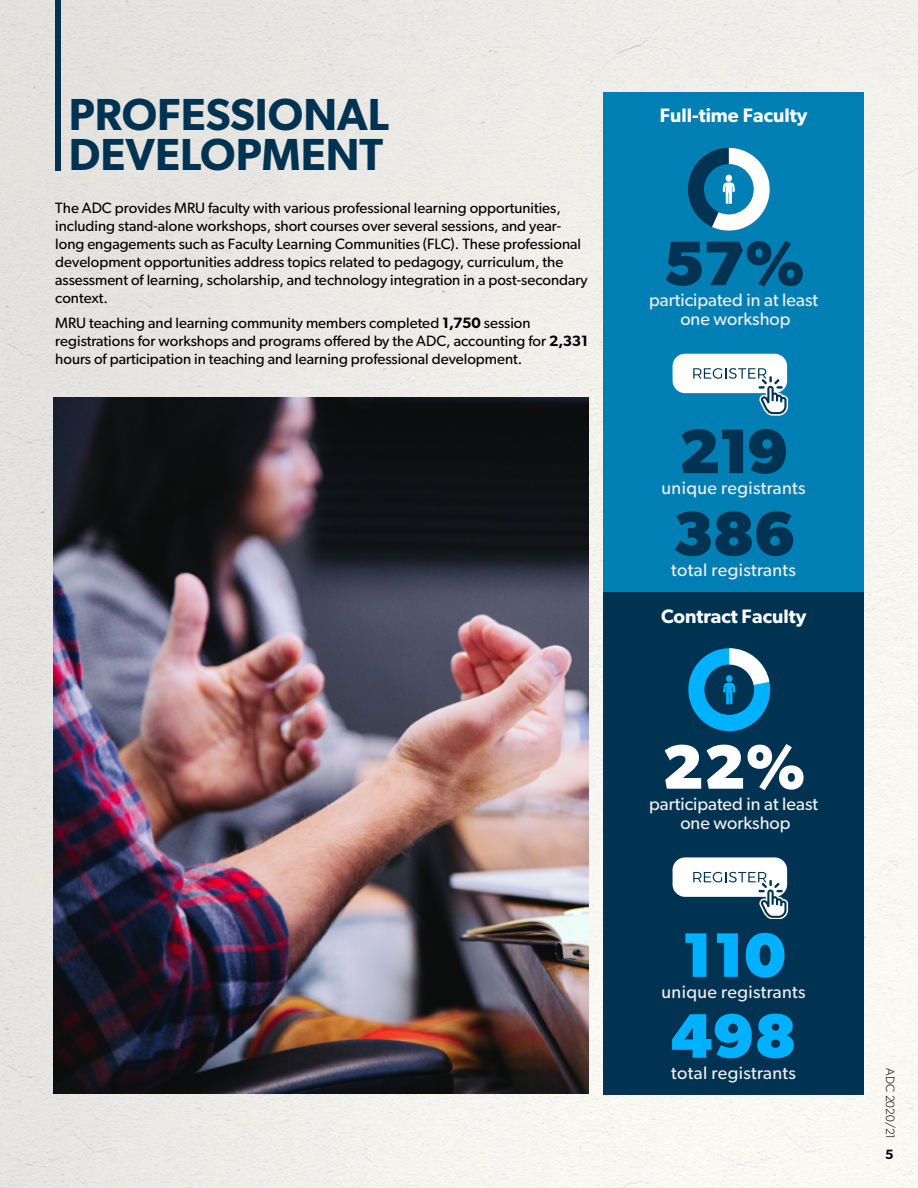
<style>
.page{position:relative;width:918px;height:1188px;background:#fff}
.page>*{position:absolute;margin:0;border:0;box-sizing:border-box;transform-origin:0 0}
.t1{font:700 63px "Gibson";letter-spacing:-.025em;color:#003352}
.t2{font:700 63px "Gibson";color:#00b1ff}
.t3{font:700 63px "Gibson";color:#fff}
.t4{font:600 45px/40.5px "Gibson";color:#003352}
.t5{font:600 19.5px "Gibson";color:#fff}
.t6{font:18px "Gibson";letter-spacing:.01em;color:#f1f1f2}
.t7{font:15px/18px "Gibson";color:#000}
.t8{font:600 13.5px "Gibson";color:#000}
.t9{font:300 12px "Gibson";color:#000}
.s1{font-weight:600}
</style>
<div class="page">
<img style="left:0;top:0;width:918px;height:1188px">
<div style="left:603px;top:93px;width:261px;height:502px;background:#007fb5"></div>
<div style="left:603px;top:592px;width:261px;height:503px;background:#003352"></div>
<svg style="left:688px;top:148px;width:82px;height:83px"></svg>
<svg style="left:688px;top:648px;width:82px;height:83px"></svg>
<div style="left:673px;top:354px;width:114px;height:39px;background:#fff;border-radius:13px"></div>
<svg style="left:693px;top:368px;width:95px;height:47px"></svg>
<div style="left:673px;top:857px;width:114px;height:40px;background:#fff;border-radius:13px"></div>
<svg style="left:693px;top:872px;width:95px;height:47px"></svg>
<div style="left:55px;top:0;width:6px;height:171px;background:#003352"></div>
<img style="left:54px;top:397px;width:534px;height:696px">
<p class="t4" style="left:69px;top:93px;width:322px">PROFESSIONAL<br>DEVELOPMENT</p>
<p class="t7" style="left:55px;top:199px;width:534px">The ADC provides MRU faculty with various professional learning opportunities, including stand-alone workshops, short courses over several sessions, and year&shy;long engagements such as Faculty Learning Communities (FLC). These professional development opportunities address topics related to pedagogy, curriculum, the assessment of learning, scholarship, and technology integration in a post-secondary context.</p>
<p class="t7" style="left:55px;top:313px;width:534px">MRU teaching and learning community members completed <span class="s1">1,750</span> session registrations for workshops and programs offered by the ADC, accounting for <span class="s1">2,331 </span>hours of participation in teaching and learning professional development.</p>
<p class="t5" style="left:660px;top:103px;width:149px">Full-time Faculty</p>
<p class="t1" style="left:663px;top:226px;width:144px">57%</p>
<p class="t6" style="left:649px;top:289px;width:170px">participated in at least</p>
<p class="t6" style="left:680px;top:308px;width:112px">one workshop</p>
<p class="t1" style="left:679px;top:414px;width:112px">219</p>
<p class="t6" style="left:662px;top:477px;width:145px">unique registrants</p>
<p class="t1" style="left:672px;top:496px;width:125px">386</p>
<p class="t6" style="left:671px;top:559px;width:126px">total registrants</p>
<p class="t5" style="left:661px;top:604px;width:147px">Contract Faculty</p>
<p class="t3" style="left:662px;top:729px;width:145px">22%</p>
<p class="t6" style="left:649px;top:793px;width:170px">participated in at least</p>
<p class="t6" style="left:680px;top:812px;width:112px">one workshop</p>
<p class="t2" style="left:681px;top:918px;width:106px">110</p>
<p class="t6" style="left:662px;top:981px;width:145px">unique registrants</p>
<p class="t2" style="left:671px;top:998px;width:127px">498</p>
<p class="t6" style="left:671px;top:1062px;width:126px">total registrants</p>
<p class="t9" style="left:897px;top:1068px;width:73px;rotate:90deg">ADC 2020/21</p>
<p class="t8" style="left:885px;top:1147px;width:10px">5</p>
</div>
